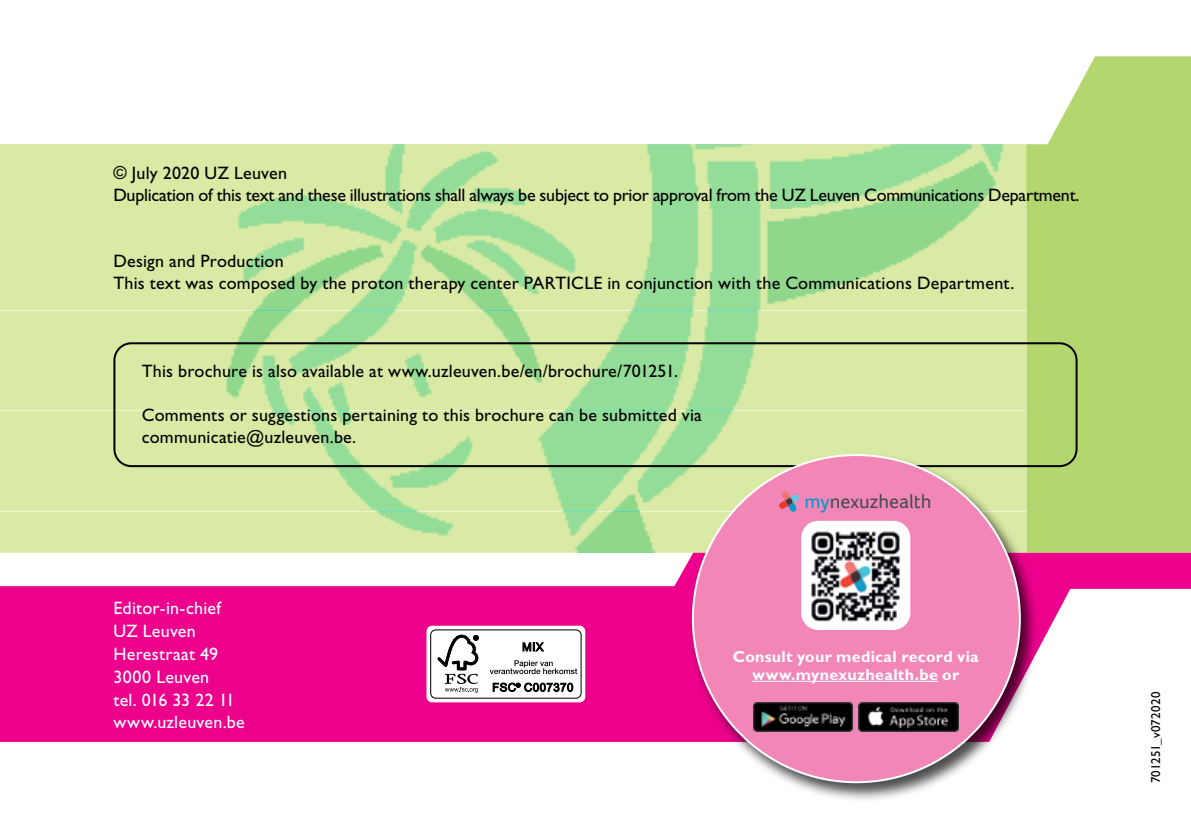
<style>
.page{position:relative;width:1191px;height:840px;background:#fff}
.page>*{position:absolute;margin:0;border:0;box-sizing:border-box;transform-origin:0 0}
.t1{font:19.8px "Foco";color:#464a52}
.t2{font:18px/22px "Gill Sans Std";letter-spacing:.01em;color:#000}
.t3{font:18px/22px "Gill Sans Std";letter-spacing:-.015em;color:#000}
.t4{font:18px/22.8px "Gill Sans Std";letter-spacing:.015em;color:#fff}
.t5{font:700 16px/18px "Gill Sans Std";letter-spacing:.015em;color:#fff;text-align:center}
.t6{font:13px "Gill Sans Std";letter-spacing:.025em;color:#000}
.s1{color:#029ac9}
</style>
<div class="page">
<div style="left:0;top:586px;width:1071px;height:155px;background:#ec008c"></div>
<div style="left:1026px;top:56px;width:165px;height:496px;background:#b4d66e"></div>
<img style="left:0;top:144px;width:1026px;height:408px">
<svg style="left:673px;top:552px;width:518px;height:36px;background:#ec1392"></svg>
<div style="left:113px;top:342px;width:964px;height:125px;border:2px solid #000;border-radius:17px"></div>
<div style="left:426px;top:625px;width:159px;height:77px;background:linear-gradient(to right,#fff,#fafafa);border-radius:6px"></div>
<div style="left:431px;top:629px;width:150px;height:68px;background:#fff;border-radius:5px"></div>
<div style="left:430px;top:629px;width:151px;height:69px;border:1px solid #000;border-radius:5px"></div>
<svg style="left:437px;top:634px;width:41px;height:58px"></svg>
<svg style="left:522px;top:642px;width:22px;height:9px"></svg>
<svg style="left:492px;top:682px;width:81px;height:9px"></svg>
<svg style="left:490px;top:660px;width:87px;height:13px"></svg>
<div style="left:688px;top:451px;width:351px;height:351px;background:#000;opacity:.7"></div>
<div style="left:693px;top:455px;width:326px;height:326px;background:#f287b7;border-radius:50%"></div>
<svg style="left:779px;top:491px;width:20px;height:20px"></svg>
<hr style="left:752px;top:680px;width:186px;height:1px;background:#fff">
<img style="left:801px;top:520px;width:109px;height:109px">
<img style="left:753px;top:702px;width:100px;height:29px">
<img style="left:858px;top:702px;width:100px;height:29px">
<p class="t3" style="left:113px;top:162px;width:967px">© July 2020 UZ Leuven<br>Duplication of this text and these illustrations shall always be subject to prior approval from the UZ Leuven Communications Department.</p>
<p class="t2" style="left:113px;top:250px;width:902px">Design and Production<br>This text was composed by the proton therapy center PARTICLE in conjunction with the Communications Department.</p>
<p class="t2" style="left:142px;top:360px;width:538px">This brochure is also available at www.uzleuven.be/en/brochure/701251.</p>
<p class="t2" style="left:142px;top:404px;width:562px">Comments or suggestions pertaining to this brochure can be submitted via communicatie@uzleuven.be.</p>
<p class="t1" style="left:804px;top:489px;width:129px"><span class="s1">my</span>nexuzhealth</p>
<p class="t4" style="left:113px;top:596px;width:133px">Editor-in-chief<br>UZ Leuven<br>Herestraat 49<br>3000 Leuven<br>tel. 016 33 22 11 www.uzleuven.be</p>
<p class="t5" style="left:733px;top:647px;width:247px">Consult your medical record via www.mynexuzhealth.be or</p>
<p class="t6" style="left:1148px;top:782px;width:93px;rotate:-90deg">701251_v072020</p>
</div>
